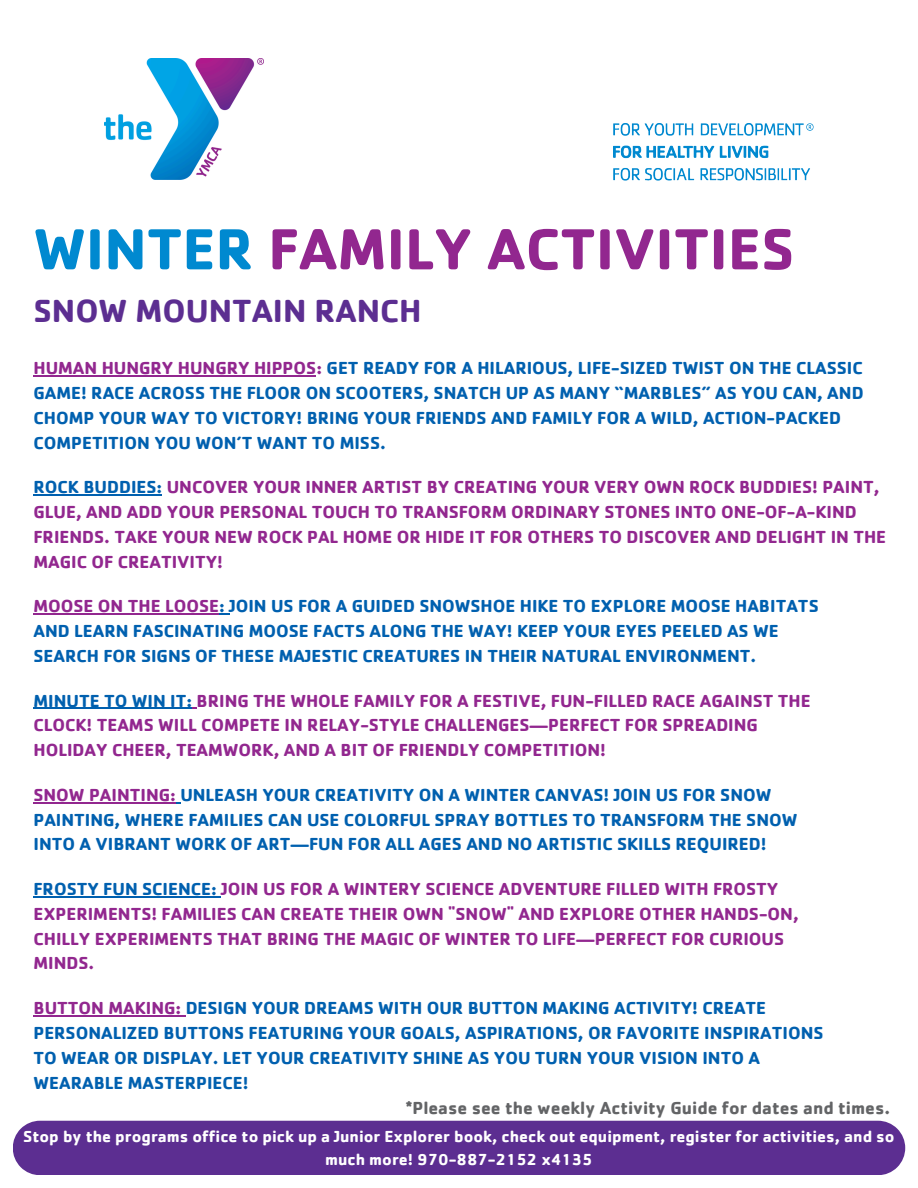
<style>
.page{position:relative;width:918px;height:1188px;background:#fff}
.page>*{position:absolute;margin:0;border:0;box-sizing:border-box;transform-origin:0 0}
.t1{font:700 60px "Cachet";color:#92278f}
.t2{font:700 33px "Cachet";color:#5c2e91}
.t3{font:700 18px/24.8px "Cachet";color:#0060af}
.t4{font:700 18px/24.8px "Cachet";color:#92278f}
.t5{font:700 18px "Cachet";color:#636466}
.t6{font:700 16.5px/22.5px "Cachet";color:#fff;text-align:center}
.s1{color:#0089d0}
.s2{color:#92278f}
.s3{color:#0060af}
</style>
<div class="page">
<img style="left:614px;top:123px;width:200px;height:57px">
<div style="left:13px;top:1121px;width:892px;height:54px;background:#5c2e91"></div>
<img style="left:105px;top:58px;width:159px;height:122px">
<hr style="left:34px;top:802px;width:142px;height:1px;background:#92278f">
<hr style="left:34px;top:896px;width:187px;height:1px;background:#0060af">
<hr style="left:34px;top:1015px;width:152px;height:2px;background:#92278f">
<hr style="left:34px;top:708px;width:158px;height:1px;background:#0060af">
<hr style="left:34px;top:614px;width:185px;height:1px;background:#92278f">
<hr style="left:34px;top:375px;width:282px;height:2px;background:#92278f">
<hr style="left:34px;top:495px;width:128px;height:1px;background:#0060af">
<p class="t1" style="left:34px;top:210px;width:763px"><span class="s1">WINTER</span> FAMILY ACTIVITIES</p>
<p class="t2" style="left:34px;top:290px;width:390px">SNOW MOUNTAIN RANCH</p>
<h2 class="t3" style="left:34px;top:355px;width:832px"><span class="s2">HUMAN HUNGRY HUNGRY HIPPOS:</span> GET READY FOR A HILARIOUS, LIFE-SIZED TWIST ON THE CLASSIC GAME! RACE ACROSS THE FLOOR ON SCOOTERS, SNATCH UP AS MANY “MARBLES” AS YOU CAN, AND CHOMP YOUR WAY TO VICTORY! BRING YOUR FRIENDS AND FAMILY FOR A WILD, ACTION-PACKED COMPETITION YOU WON’T WANT TO MISS.</h2>
<h2 class="t4" style="left:34px;top:474px;width:854px"><span class="s3">ROCK BUDDIES:</span> UNCOVER YOUR INNER ARTIST BY CREATING YOUR VERY OWN ROCK BUDDIES! PAINT, GLUE, AND ADD YOUR PERSONAL TOUCH TO TRANSFORM ORDINARY STONES INTO ONE-OF-A-KIND FRIENDS. TAKE YOUR NEW ROCK PAL HOME OR HIDE IT FOR OTHERS TO DISCOVER AND DELIGHT IN THE MAGIC OF CREATIVITY!</h2>
<h2 class="t3" style="left:34px;top:593px;width:787px"><span class="s2">MOOSE ON THE LOOSE</span>: JOIN US FOR A GUIDED SNOWSHOE HIKE TO EXPLORE MOOSE HABITATS<br>AND LEARN FASCINATING MOOSE FACTS ALONG THE WAY! KEEP YOUR EYES PEELED AS WE<br>SEARCH FOR SIGNS OF THESE MAJESTIC CREATURES IN THEIR NATURAL ENVIRONMENT.</h2>
<h2 class="t4" style="left:34px;top:688px;width:779px"><span class="s3">MINUTE TO WIN IT:</span> BRING THE WHOLE FAMILY FOR A FESTIVE, FUN-FILLED RACE AGAINST THE<br>CLOCK! TEAMS WILL COMPETE IN RELAY-STYLE CHALLENGES—PERFECT FOR SPREADING<br>HOLIDAY CHEER, TEAMWORK, AND A BIT OF FRIENDLY COMPETITION!</h2>
<h1 class="t3" style="left:34px;top:782px;width:765px"><span class="s2">SNOW PAINTING:</span> UNLEASH YOUR CREATIVITY ON A WINTER CANVAS! JOIN US FOR SNOW<br>PAINTING, WHERE FAMILIES CAN USE COLORFUL SPRAY BOTTLES TO TRANSFORM THE SNOW<br>INTO A VIBRANT WORK OF ART—FUN FOR ALL AGES AND NO ARTISTIC SKILLS REQUIRED!</h1>
<h2 class="t4" style="left:34px;top:876px;width:767px"><span class="s3">FROSTY FUN SCIENCE:</span> JOIN US FOR A WINTERY SCIENCE ADVENTURE FILLED WITH FROSTY EXPERIMENTS! FAMILIES CAN CREATE THEIR OWN "SNOW" AND EXPLORE OTHER HANDS-ON, CHILLY EXPERIMENTS THAT BRING THE MAGIC OF WINTER TO LIFE—PERFECT FOR CURIOUS MINDS.</h2>
<h2 class="t3" style="left:34px;top:995px;width:792px"><span class="s2">BUTTON MAKING:</span> DESIGN YOUR DREAMS WITH OUR BUTTON MAKING ACTIVITY! CREATE PERSONALIZED BUTTONS FEATURING YOUR GOALS, ASPIRATIONS, OR FAVORITE INSPIRATIONS TO WEAR OR DISPLAY. LET YOUR CREATIVITY SHINE AS YOU TURN YOUR VISION INTO A WEARABLE MASTERPIECE!</h2>
<h2 class="t5" style="left:405px;top:1096px;width:486px">*Please see the weekly Activity Guide for dates and times.</h2>
<p class="t6" style="left:23px;top:1125px;width:873px">Stop by the programs office to pick up a Junior Explorer book, check out equipment, register for activities, and so much more! 970-887-2152 x4135</p>
</div>
